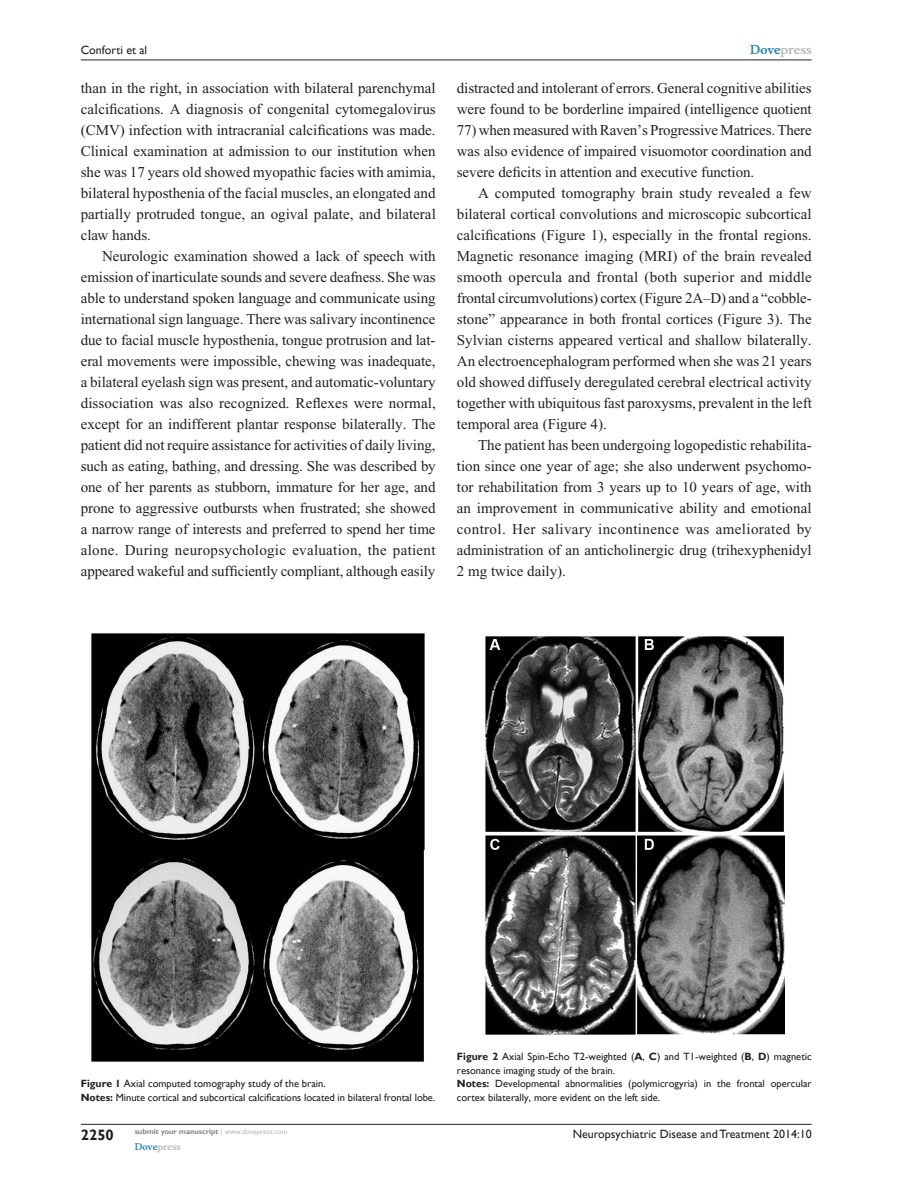
<style>
.page{position:relative;width:918px;height:1188px;background:#fff}
.page>*{position:absolute;margin:0;border:0;box-sizing:border-box;transform-origin:0 0}
.Tx{font:15px/21px "Times New Roman";letter-spacing:-.005em;color:#231f20;text-align:justify}
.TxF{font:15px/21px "Times New Roman";color:#231f20;text-align:justify}
.RunFolio-V{font:700 15px "Gill Sans";color:#231f20}
.RunF-V{font:12px "Gill Sans";color:#231f20}
.RunH-V{font:12px "Gill Sans";color:#231f20}
.RunH-Brand-V{font:700 12px "Musee";color:#b8b9bc}
.FigSNRI{font:10.5px/13.5px "Gill Sans";color:#231f20}
.FigC{font:10.5px/13.5px "Gill Sans";color:#231f20}
.RunF-Brand-V{font:700 9px "Musee";color:#b8b9bc}
.RunF-SubmityourMS-V{font:700 7.5px "Gill Sans";color:#808285}
.s1{color:#3485ae}
.s2{font-weight:700}
.s3{font-weight:400;color:#b8b9bc}
</style>
<div class="page">
<hr style="left:81px;top:1124px;width:731px;height:1px;background:#231f20">
<hr style="left:81px;top:60px;width:731px;height:1px;background:#231f20">
<img style="left:92px;top:634px;width:333px;height:428px">
<img style="left:485px;top:637px;width:299px;height:398px">
<p class="RunH-V" style="left:81px;top:43px;width:68px">Conforti et al</p>
<p class="TxF" style="left:81px;top:77px;width:357px">than in the right, in association with bilateral parenchymal calcifications. A diagnosis of congenital cytomegalovirus (CMV) infection with intracranial calcifications was made.<br>Clinical examination at admission to our institution when she was 17 years old showed myopathic facies with amimia, bilateral hyposthenia of the facial muscles, an elongated and partially protruded tongue, an ogival palate, and bilateral claw hands.</p>
<p class="Tx" style="left:81px;top:245px;width:357px;text-indent:21px">Neurologic examination showed a lack of speech with emission of inarticulate sounds and severe deafness. She was able to understand spoken language and communicate using international sign language. There was salivary incontinence due to facial muscle hyposthenia, tongue protrusion and lat&shy;eral movements were impossible, chewing was inadequate, a bilateral eyelash sign was present, and automatic-voluntary dissociation was also recognized. Reflexes were normal, except for an indifferent plantar response bilaterally. The patient did not require assistance for activities of daily living, such as eating, bathing, and dressing. She was described by one of her parents as stubborn, immature for her age, and prone to aggressive outbursts when frustrated; she showed a narrow range of interests and preferred to spend her time alone. During neuropsychologic evaluation, the patient appeared wakeful and sufficiently compliant, although easily</p>
<p class="RunH-Brand-V" style="left:750px;top:43px;width:63px"><span class="s1">Dove</span>press</p>
<p class="Tx" style="left:457px;top:77px;width:356px">distracted and intolerant of errors. General cognitive abilities were found to be borderline impaired (intelligence quotient</p>
<p class="Tx" style="left:457px;top:119px;width:356px">77) when measured with Raven’s Progressive Matrices. There was also evidence of impaired visuomotor coordination and severe deficits in attention and executive function.</p>
<p class="Tx" style="left:457px;top:182px;width:357px;text-indent:21px">A computed tomography brain study revealed a few bilateral cortical convolutions and microscopic subcortical calcifications (Figure 1), especially in the frontal regions.<br>Magnetic resonance imaging (MRI) of the brain revealed smooth opercula and frontal (both superior and middle frontal circumvolutions) cortex (Figure 2A–D) and a “cobble&shy;stone” appearance in both frontal cortices (Figure 3). The Sylvian cisterns appeared vertical and shallow bilaterally.<br>An electroencephalogram performed when she was 21 years old showed diffusely deregulated cerebral electrical activity together with ubiquitous fast paroxysms, prevalent in the left temporal area (Figure 4).</p>
<p class="Tx" style="left:457px;top:434px;width:356px;text-indent:21px">The patient has been undergoing logopedistic rehabilita&shy;tion since one year of age; she also underwent psychomo&shy;tor rehabilitation from 3 years up to 10 years of age, with an improvement in communicative ability and emotional control. Her salivary incontinence was ameliorated by administration of an anticholinergic drug (trihexyphenidyl 2 mg twice daily).</p>
<p class="FigC" style="left:81px;top:1077px;width:246px"><span class="s2">Figure 1</span> Axial computed tomography study of the brain.</p>
<p class="FigSNRI" style="left:81px;top:1090px;width:356px"><span class="s2">Notes:</span> Minute cortical and subcortical calcifications located in bilateral frontal lobe.</p>
<p class="RunFolio-V" style="left:81px;top:1126px;width:35px">2250</p>
<p class="RunF-SubmityourMS-V" style="left:135px;top:1127px;width:154px">submit your manuscript <span class="s3">| www.dovepress.com</span></p>
<p class="RunF-Brand-V" style="left:135px;top:1141px;width:48px"><span class="s1">Dove</span>press</p>
<p class="FigC" style="left:457px;top:1050px;width:356px"><span class="s2">Figure 2</span> Axial Spin-Echo T2-weighted (<span class="s2">A</span>, <span class="s2">C</span>) and T1-weighted (<span class="s2">B</span>, <span class="s2">D</span>) magnetic resonance imaging study of the brain.</p>
<p class="FigSNRI" style="left:457px;top:1077px;width:356px"><span class="s2">Notes:</span> Developmental abnormalities (polymicrogyria) in the frontal opercular cortex bilaterally, more evident on the left side.</p>
<p class="RunF-V" style="left:573px;top:1127px;width:241px">Neuropsychiatric Disease and Treatment 2014:10</p>
</div>
